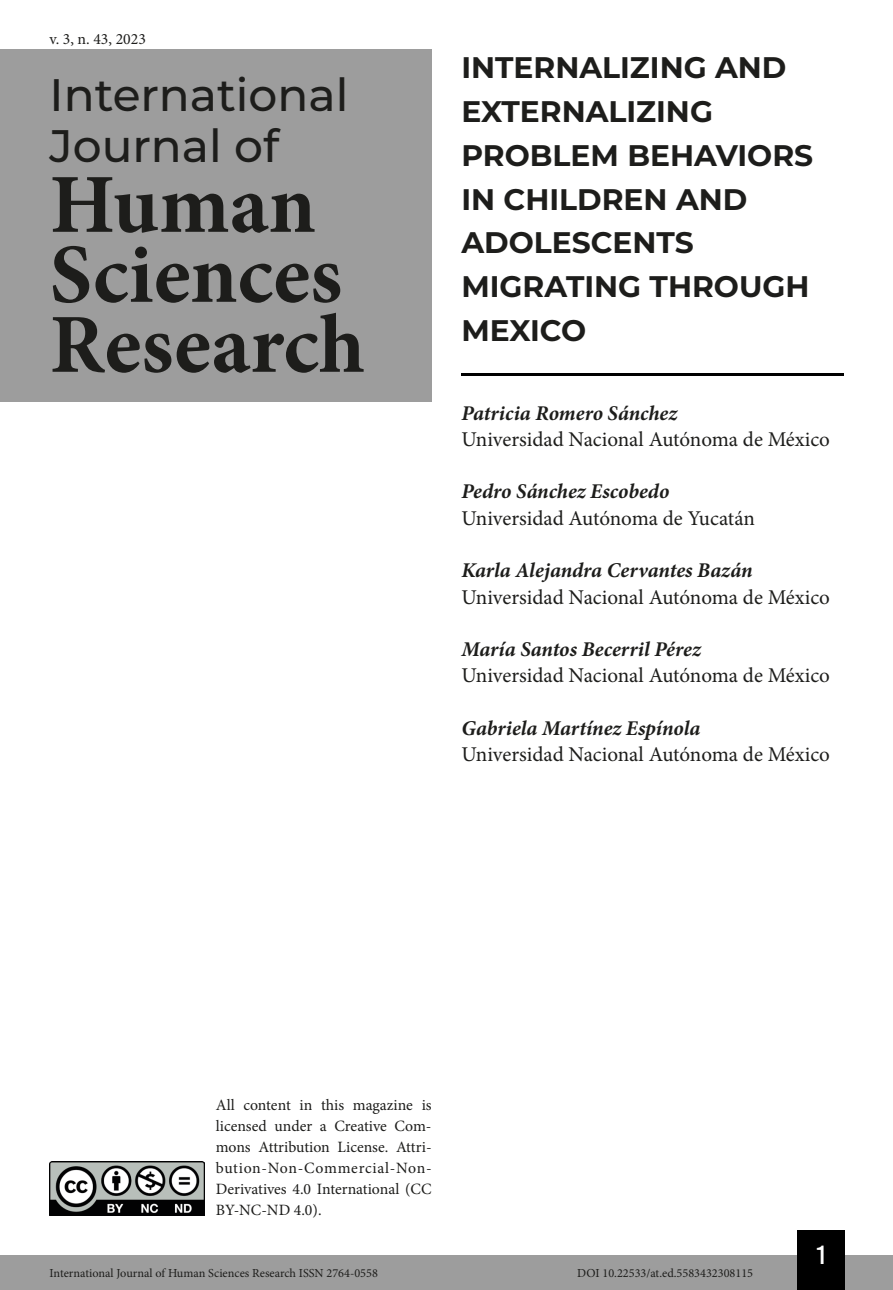
<style>
.page{position:relative;width:893px;height:1290px;background:#fff}
.page>*{position:absolute;margin:0;border:0;box-sizing:border-box;transform-origin:0 0}
.t1{font:700 84px/70px "Minion Pro";color:#1d1d1b}
.t2{font:500 45.5px/50.8px "Montserrat";color:#1d1d1b}
.t3{font:700 29.75px/43.8px "Montserrat";color:#1d1d1b}
.t4{font:26.25px "Bebas Kai";color:#fff}
.t5{font:21px "Minion Pro";letter-spacing:-.005em;color:#1d1d1b}
.t6{font:italic 700 21px "Minion Pro";color:#1d1d1b}
.t7{font:15.75px/21px "Minion Pro";color:#1d1d1b;text-align:justify}
.t8{font:12.25px "Minion Pro";color:#1d1d1b}
</style>
<div class="page">
<div style="left:0;top:1255px;width:893px;height:35px;background:#9d9d9d"></div>
<div style="left:797px;top:1230px;width:48px;height:60px;background:#000"></div>
<img style="left:50px;top:1161px;width:154px;height:54px">
<div style="left:0;top:50px;width:432px;height:352px;background:#9d9d9d"></div>
<hr style="left:461px;top:373px;width:382px;height:3px;background:#000">
<p class="t7" style="left:50px;top:28px;width:98px">v. 3, n. 43, 2023</p>
<h2 class="t2" style="left:50px;top:68px;width:300px">International<br>Journal of</h2>
<h1 class="t1" style="left:50px;top:169px;width:317px">Human<br>Sciences<br>Research</h1>
<h3 class="t3" style="left:461px;top:44px;width:353px">INTERNALIZING AND<br>EXTERNALIZING<br>PROBLEM BEHAVIORS<br>IN CHILDREN AND<br>ADOLESCENTS<br>MIGRATING THROUGH<br>MEXICO</h3>
<p class="t6" style="left:461px;top:398px;width:217px">Patricia Romero Sánchez</p>
<p class="t5" style="left:461px;top:425px;width:370px">Universidad Nacional Autónoma de México</p>
<p class="t6" style="left:461px;top:477px;width:210px">Pedro Sánchez Escobedo</p>
<p class="t5" style="left:461px;top:504px;width:295px">Universidad Autónoma de Yucatán</p>
<p class="t6" style="left:461px;top:555px;width:293px">Karla Alejandra Cervantes Bazán</p>
<p class="t5" style="left:461px;top:583px;width:370px">Universidad Nacional Autónoma de México</p>
<p class="t6" style="left:461px;top:634px;width:241px">María Santos Becerril Pérez</p>
<p class="t5" style="left:461px;top:661px;width:370px">Universidad Nacional Autónoma de México</p>
<p class="t6" style="left:461px;top:713px;width:241px">Gabriela Martínez Espínola</p>
<p class="t5" style="left:461px;top:740px;width:370px">Universidad Nacional Autónoma de México</p>
<p class="t7" style="left:216px;top:1095px;width:217px">All content in this magazine is licensed under a Creative Com&shy;mons Attribution License. Attri&shy;bution-Non-Commercial-Non-Derivatives 4.0 International (CC BY-NC-ND 4.0).</p>
<p class="t4" style="left:817px;top:1241px;width:10px">1</p>
<p class="t8" style="left:50px;top:1265px;width:330px">International Journal of Human Sciences Research ISSN 2764-0558</p>
<p class="t8" style="left:577px;top:1265px;width:177px">DOI 10.22533/at.ed.5583432308115</p>
</div>
